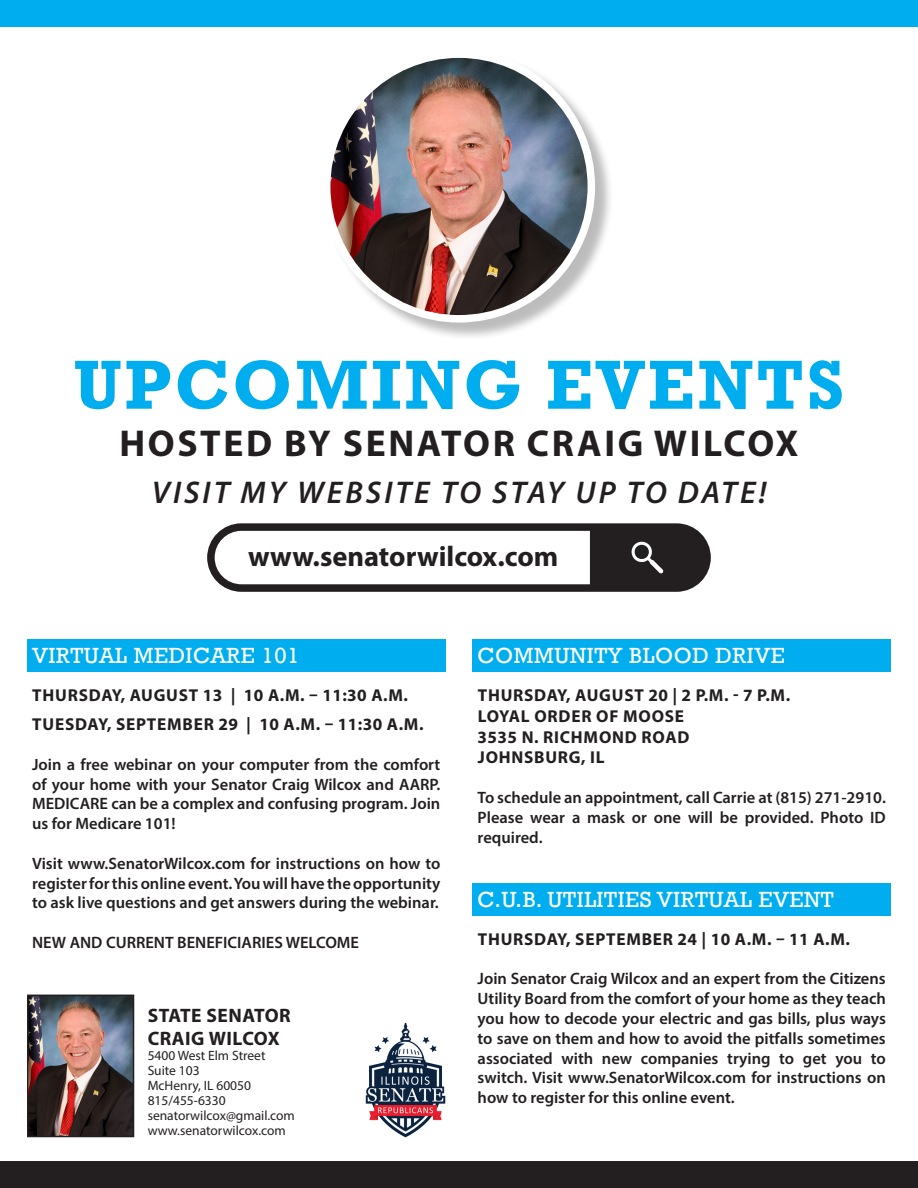
<style>
.page{position:relative;width:918px;height:1188px;background:#fff}
.page>*{position:absolute;margin:0;border:0;box-sizing:border-box;transform-origin:0 0}
.t1{font:700 70.5px "Rockwell";letter-spacing:.04em;color:#00aeef}
.t2{font:700 37.5px "Myriad Pro";letter-spacing:.07em;color:#231f20}
.t3{font:italic 600 31.5px "Myriad Pro";letter-spacing:.095em;color:#231f20}
.t4{font:700 28.5px "Myriad Pro";color:#231f20}
.t5{font:22.5px "Rockwell";letter-spacing:.025em;color:#fff}
.t6{font:700 19.5px "Myriad Pro";letter-spacing:.025em;color:#231f20}
.t7{font:700 17.25px "Myriad Pro";letter-spacing:.045em;color:#231f20}
.t8{font:600 16.5px/19.8px "Myriad Pro";color:#231f20;text-align:justify}
.t9{font:13.5px "Myriad Pro";color:#231f20}
</style>
<div class="page">
<div style="left:0;top:0;width:918px;height:27px;background:#00aeef"></div>
<div style="left:0;top:1161px;width:918px;height:27px;background:#231f20"></div>
<div style="left:325px;top:53px;width:289px;height:288px;background:#231f20;opacity:.3"></div>
<img style="left:328px;top:54px;width:263px;height:265px">
<div style="left:323px;top:50px;width:272px;height:273px;border:8px solid #fff;border-radius:50%"></div>
<svg style="left:207px;top:523px;width:504px;height:69px"></svg>
<div style="left:27px;top:640px;width:419px;height:32px;background:#00aeef"></div>
<img style="left:30px;top:998px;width:101px;height:136px">
<div style="left:27px;top:995px;width:107px;height:142px;border:2px solid #231f20"></div>
<img style="left:365px;top:1022px;width:80px;height:115px">
<div style="left:472px;top:640px;width:419px;height:32px;background:#00aeef"></div>
<div style="left:472px;top:883px;width:419px;height:33px;background:#00aeef"></div>
<p class="t1" style="left:74px;top:342px;width:772px">UPCOMING EVENTS</p>
<p class="t2" style="left:119px;top:419px;width:681px">HOSTED BY SENATOR CRAIG WILCOX</p>
<p class="t3" style="left:152px;top:472px;width:616px">VISIT MY WEBSITE TO STAY UP TO DATE!</p>
<p class="t4" style="left:248px;top:538px;width:312px">www.senatorwilcox.com</p>
<p class="t5" style="left:32px;top:643px;width:269px">VIRTUAL MEDICARE 101</p>
<p class="t7" style="left:32px;top:684px;width:377px">THURSDAY, AUGUST 13 | 10 A.M. – 11:30 A.M.</p>
<p class="t7" style="left:32px;top:713px;width:393px">TUESDAY, SEPTEMBER 29 | 10 A.M. – 11:30 A.M.</p>
<p class="t8" style="left:32px;top:754px;width:410px">Join a free webinar on your computer from the comfort of your home with your Senator Craig Wilcox and AARP.<br>MEDICARE can be a complex and confusing program. Join us for Medicare 101!</p>
<p class="t8" style="left:32px;top:853px;width:410px">Visit www.SenatorWilcox.com for instructions on how to register for this online event. You will have the opportunity to ask live questions and get answers during the webinar.</p>
<p class="t8" style="left:32px;top:932px;width:329px">NEW AND CURRENT BENEFICIARIES WELCOME</p>
<p class="t6" style="left:148px;top:1003px;width:145px">STATE SENATOR</p>
<p class="t6" style="left:148px;top:1026px;width:133px">CRAIG WILCOX</p>
<p class="t9" style="left:148px;top:1047px;width:119px">5400 West Elm Street</p>
<p class="t9" style="left:148px;top:1062px;width:54px">Suite 103</p>
<p class="t9" style="left:148px;top:1077px;width:105px">McHenry, IL 60050</p>
<p class="t9" style="left:148px;top:1092px;width:80px">815/455-6330</p>
<p class="t9" style="left:148px;top:1107px;width:149px">senatorwilcox@gmail.com</p>
<p class="t9" style="left:148px;top:1122px;width:140px">www.senatorwilcox.com</p>
<p class="t5" style="left:478px;top:643px;width:309px">COMMUNITY BLOOD DRIVE</p>
<p class="t7" style="left:478px;top:684px;width:314px">THURSDAY, AUGUST 20 | 2 P.M. - 7 P.M.</p>
<p class="t7" style="left:478px;top:705px;width:208px">LOYAL ORDER OF MOOSE</p>
<p class="t7" style="left:478px;top:726px;width:213px">3535 N. RICHMOND ROAD</p>
<p class="t7" style="left:478px;top:746px;width:128px">JOHNSBURG, IL</p>
<p class="t8" style="left:478px;top:787px;width:410px">To schedule an appointment, call Carrie at (815) 271-2910.<br>Please wear a mask or one will be provided. Photo ID required.</p>
<p class="t5" style="left:478px;top:886px;width:358px">C.U.B. UTILITIES VIRTUAL EVENT</p>
<p class="t7" style="left:478px;top:928px;width:374px">THURSDAY, SEPTEMBER 24 | 10 A.M. – 11 A.M.</p>
<p class="t8" style="left:478px;top:969px;width:410px">Join Senator Craig Wilcox and an expert from the Citizens Utility Board from the comfort of your home as they teach you how to decode your electric and gas bills, plus ways to save on them and how to avoid the pitfalls sometimes associated with new companies trying to get you to switch. Visit www.SenatorWilcox.com for instructions on how to register for this online event.</p>
</div>
